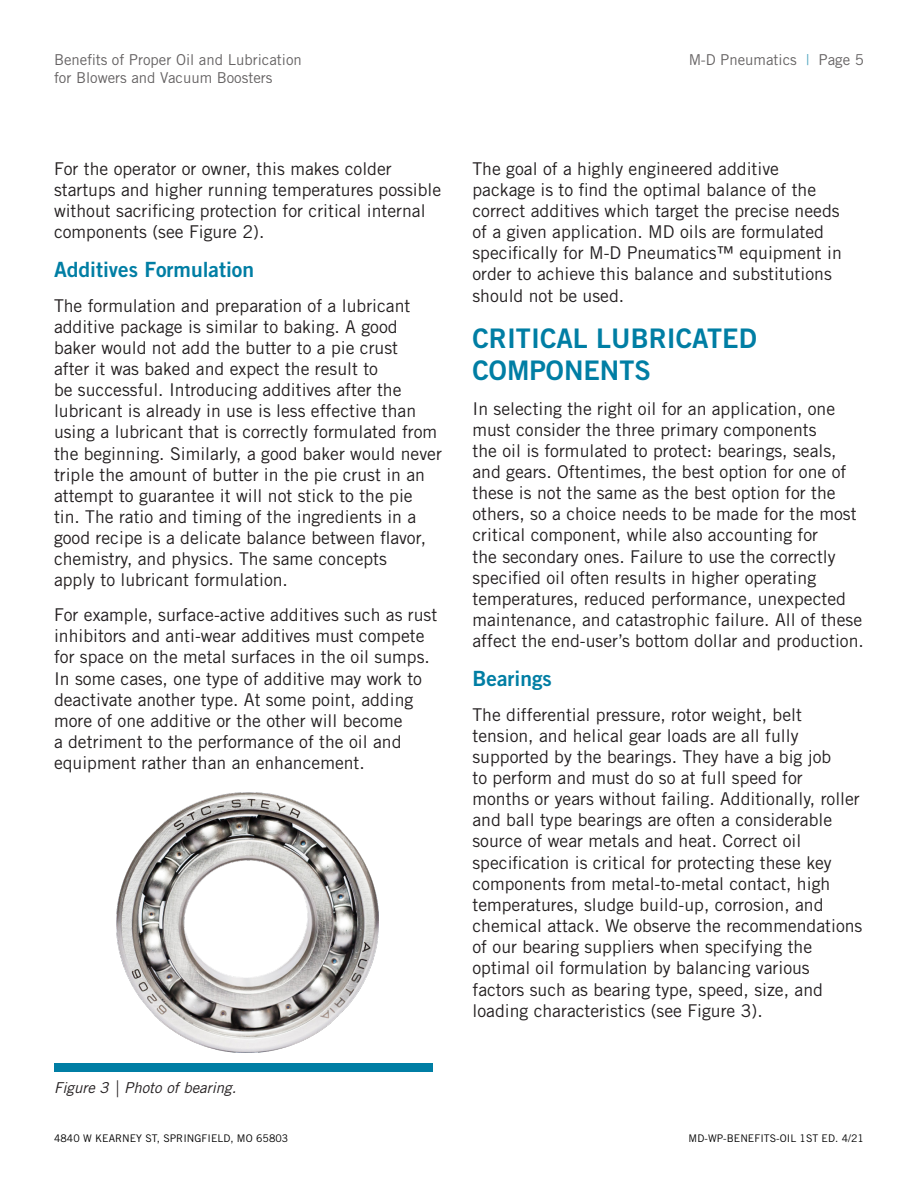
<style>
.page{position:relative;width:918px;height:1188px;background:#fff}
.page>*{position:absolute;margin:0;border:0;box-sizing:border-box;transform-origin:0 0}
.t1{font:27px/32.4px "Trade Gothic LT Std Bd 2";color:#007ea4}
.t2{font:21px "Trade Gothic LT Std Bd 2";color:#007ea4}
.t3{font:17.7px/21.1px "Trade Gothic LT Std";color:#231f20}
.t4{font:15px "Trade Gothic LT Std";color:#231f20}
.t5{font:italic 15px "Trade Gothic LT Std";color:#231f20}
.t6{font:10.5px "Trade Gothic LT Std";letter-spacing:.005em;color:#000}
.s1{color:#007ea4}
</style>
<div class="page">
<img style="left:116px;top:792px;width:262px;height:261px">
<div style="left:54px;top:1064px;width:379px;height:8px;background:#007ea4"></div>
<p class="t4" style="left:54px;top:50px;width:249px">Benefits of Proper Oil and Lubrication</p>
<p class="t4" style="left:688px;top:50px;width:177px">M-D Pneumatics <span class="s1">|</span> Page 5</p>
<p class="t4" style="left:54px;top:68px;width:220px">for Blowers and Vacuum Boosters</p>
<p class="t3" style="left:54px;top:158px;width:389px">For the operator or owner, this makes colder startups and higher running temperatures possible without sacrificing protection for critical internal components (see Figure 2).</p>
<p class="t2" style="left:54px;top:256px;width:202px">Additives Formulation</p>
<p class="t3" style="left:54px;top:294px;width:389px">The formulation and preparation of a lubricant additive package is similar to baking. A good baker would not add the butter to a pie crust<br>after it was baked and expect the result to<br>be successful. Introducing additives after the lubricant is already in use is less effective than using a lubricant that is correctly formulated from the beginning. Similarly, a good baker would never triple the amount of butter in the pie crust in an attempt to guarantee it will not stick to the pie tin. The ratio and timing of the ingredients in a good recipe is a delicate balance between flavor, chemistry, and physics. The same concepts<br>apply to lubricant formulation.</p>
<p class="t3" style="left:54px;top:604px;width:385px">For example, surface-active additives such as rust inhibitors and anti-wear additives must compete for space on the metal surfaces in the oil sumps.<br>In some cases, one type of additive may work to deactivate another type. At some point, adding more of one additive or the other will become<br>a detriment to the performance of the oil and equipment rather than an enhancement.</p>
<p class="t5" style="left:54px;top:1078px;width:184px">Figure 3 | Photo of bearing.</p>
<p class="t3" style="left:473px;top:158px;width:371px">The goal of a highly engineered additive package is to find the optimal balance of the correct additives which target the precise needs of a given application. MD oils are formulated specifically for M-D Pneumatics™ equipment in order to achieve this balance and substitutions should not be used.</p>
<h1 class="t1" style="left:472px;top:321px;width:286px">CRITICAL LUBRICATED<br>COMPONENTS</h1>
<p class="t3" style="left:472px;top:397px;width:393px">In selecting the right oil for an application, one must consider the three primary components<br>the oil is formulated to protect: bearings, seals, and gears. Oftentimes, the best option for one of these is not the same as the best option for the others, so a choice needs to be made for the most critical component, while also accounting for<br>the secondary ones. Failure to use the correctly specified oil often results in higher operating temperatures, reduced performance, unexpected maintenance, and catastrophic failure. All of these affect the end-user’s bottom dollar and production.</p>
<p class="t2" style="left:472px;top:665px;width:81px">Bearings</p>
<p class="t3" style="left:472px;top:703px;width:391px">The differential pressure, rotor weight, belt tension, and helical gear loads are all fully supported by the bearings. They have a big job<br>to perform and must do so at full speed for months or years without failing. Additionally, roller and ball type bearings are often a considerable source of wear metals and heat. Correct oil specification is critical for protecting these key components from metal-to-metal contact, high temperatures, sludge build-up, corrosion, and chemical attack. We observe the recommendations of our bearing suppliers when specifying the optimal oil formulation by balancing various factors such as bearing type, speed, size, and loading characteristics (see Figure 3).</p>
<p class="t6" style="left:54px;top:1132px;width:236px">4840 W KEARNEY ST, SPRINGFIELD, MO 65803</p>
<p class="t6" style="left:689px;top:1132px;width:177px">MD-WP-BENEFITS-OIL 1ST ED. 4/21</p>
</div>
